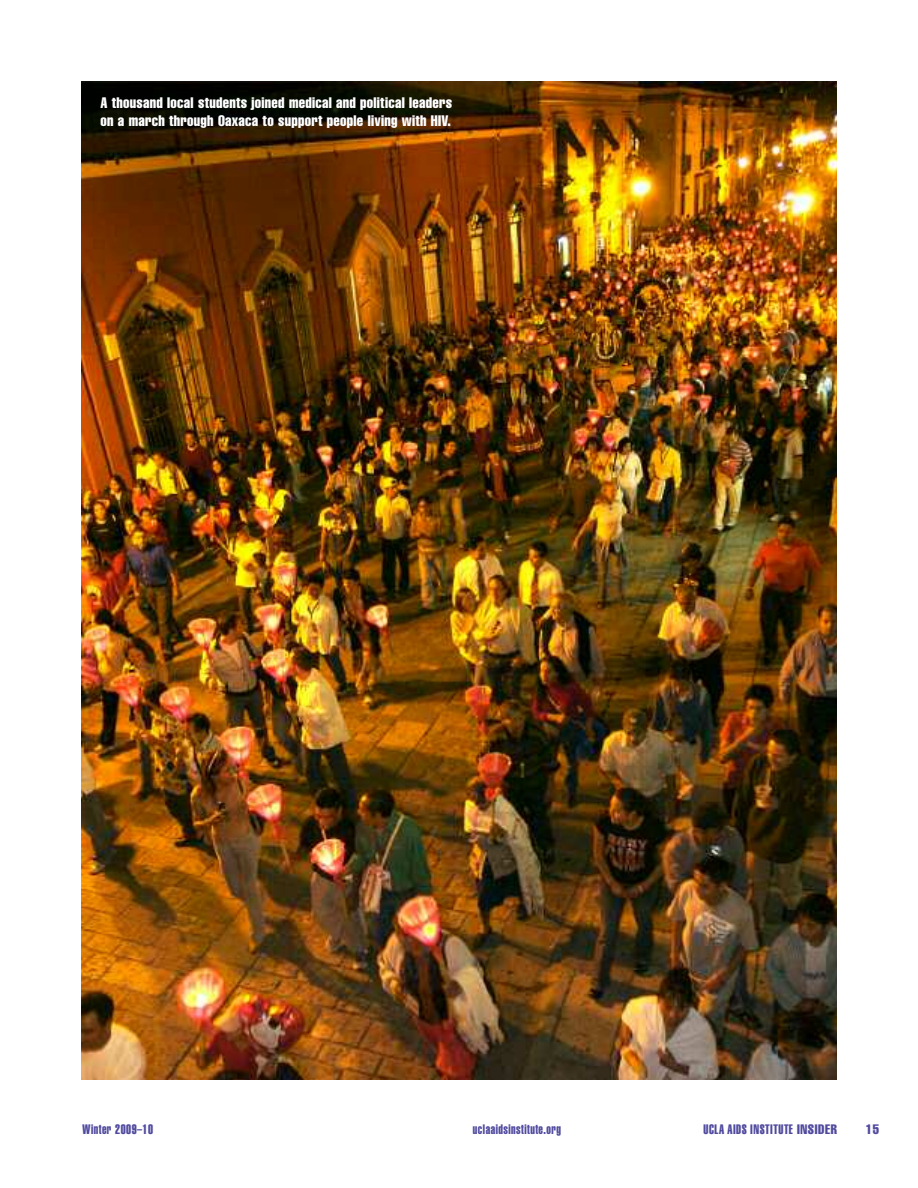
<style>
.page{position:relative;width:918px;height:1188px;background:#fff}
.page>*{position:absolute;margin:0;border:0;box-sizing:border-box;transform-origin:0 0}
.t1{font:extra-condensed 15px/18px "Helvetica";letter-spacing:.02em;color:#fff}
.t2{font:13.5px "Helvetica Extra Compressed";letter-spacing:.035em;color:#504a9e}
.t3{font:extra-condensed 13.5px "Helvetica";color:#504a9e}
.s1{font-family:"Helvetica";font-stretch:extra-condensed}
</style>
<div class="page">
<img style="left:81px;top:81px;width:756px;height:999px">
<p class="t1" style="left:100px;top:95px;width:353px">A thousand local students joined medical and political leaders on a march through Oaxaca to support people living with HIV.</p>
<p class="t2" style="left:82px;top:1124px;width:72px">Winter 2009–10</p>
<p class="t2" style="left:473px;top:1124px;width:90px">uclaaidsinstitute.org</p>
<p class="t2" style="left:704px;top:1124px;width:135px">UCLA AIDS INSTITUTE <span class="s1">INSIDER</span></p>
<p class="t3" style="left:866px;top:1124px;width:15px">15</p>
</div>
